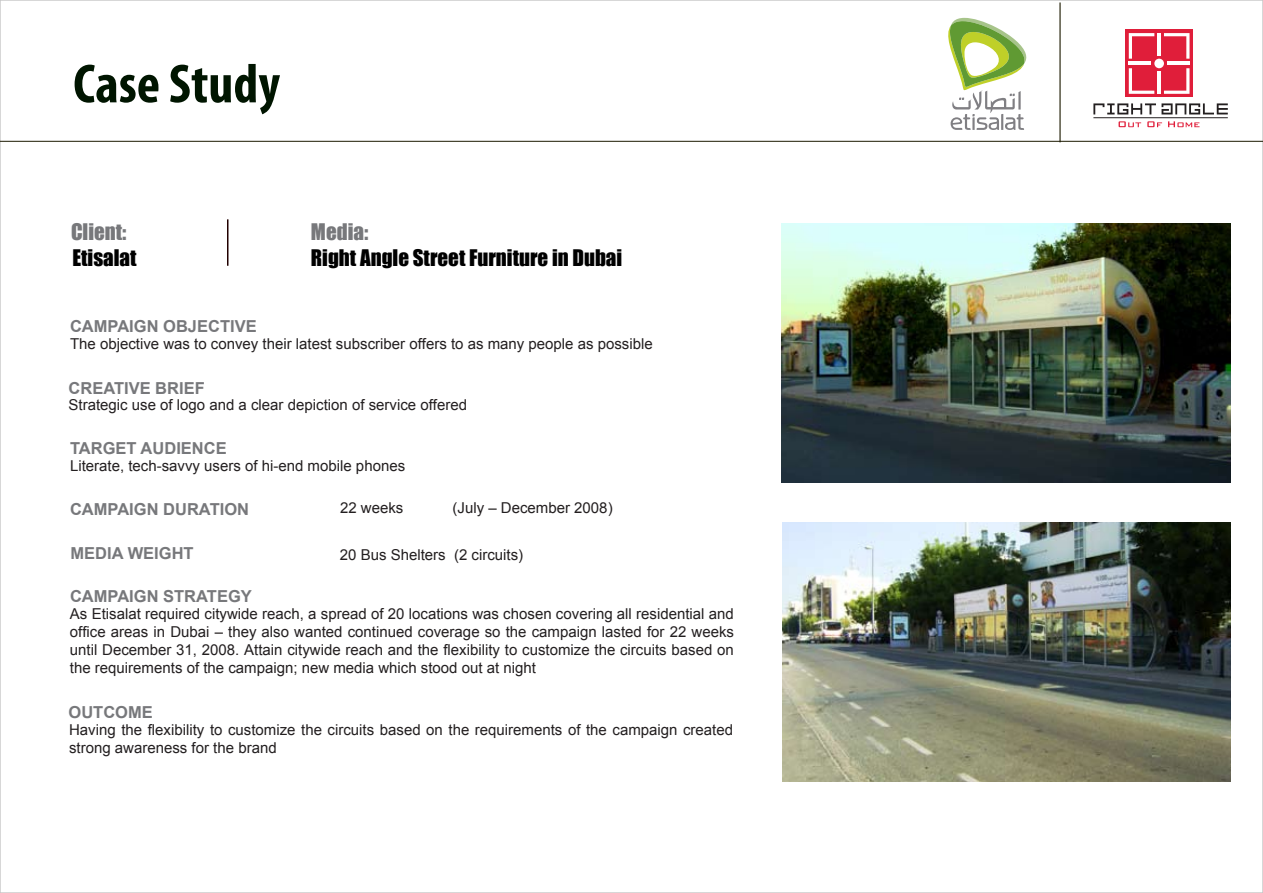
<style>
.page{position:relative;width:1263px;height:893px;background:#fff}
.page>*{position:absolute;margin:0;border:0;box-sizing:border-box;transform-origin:0 0}
.t1{font:700 condensed 55.5px "Myriad Pro";color:#001500}
.t2{font:21px "Impact";color:#000}
.t3{font:21px "Impact";color:#77787b}
.t4{font:700 16.5px "Arial";color:#77787b}
.t5{font:15px/18px "Arial";color:#231f20;text-align:justify}
</style>
<div class="page">
<hr style="left:227px;top:219px;width:1px;height:47px;background:#210000">
<svg style="left:1118px;top:121px;width:23px;height:6px"></svg>
<svg style="left:1147px;top:121px;width:15px;height:6px"></svg>
<svg style="left:1168px;top:121px;width:31px;height:6px"></svg>
<hr style="left:1093px;top:117px;width:135px;height:1px;background:#231f20">
<svg style="left:1093px;top:103px;width:135px;height:11px"></svg>
<div style="left:1125px;top:30px;width:68px;height:67px;background:#e01e3a"></div>
<div style="left:1154px;top:59px;width:10px;height:9px;background:#fff;border-radius:50%"></div>
<hr style="left:1157px;top:33px;width:4px;height:22px;background:#fff">
<hr style="left:1157px;top:71px;width:4px;height:23px;background:#fff">
<hr style="left:1129px;top:62px;width:22px;height:3px;background:#fff">
<hr style="left:1167px;top:62px;width:22px;height:3px;background:#fff">
<svg style="left:1129px;top:33px;width:25px;height:26px"></svg>
<svg style="left:1129px;top:68px;width:25px;height:26px"></svg>
<svg style="left:1164px;top:68px;width:25px;height:26px"></svg>
<svg style="left:1164px;top:33px;width:25px;height:26px"></svg>
<svg style="left:948px;top:18px;width:79px;height:112px"></svg>
<hr style="left:0;top:141px;width:1263px;height:1px;background:#1c1a00">
<hr style="left:1059px;top:2px;width:1px;height:140px;background:#1c1a00">
<img style="left:783px;top:522px;width:447px;height:260px">
<img style="left:782px;top:223px;width:449px;height:259px">
<h1 class="t1" style="left:73px;top:49px;width:208px">Case Study</h1>
<h2 class="t3" style="left:71px;top:216px;width:57px">Client:</h2>
<h2 class="t2" style="left:72px;top:241px;width:66px">Etisalat</h2>
<h2 class="t3" style="left:311px;top:216px;width:59px">Media:</h2>
<h2 class="t2" style="left:311px;top:241px;width:313px">Right Angle Street Furniture in Dubai</h2>
<p class="t4" style="left:70px;top:316px;width:188px">CAMPAIGN OBJECTIVE</p>
<p class="t5" style="left:70px;top:335px;width:584px">The objective was to convey their latest subscriber offers to as many people as possible</p>
<p class="t4" style="left:69px;top:377px;width:138px">CREATIVE BRIEF</p>
<p class="t5" style="left:69px;top:396px;width:400px">Strategic use of logo and a clear depiction of service offered</p>
<p class="t4" style="left:70px;top:437px;width:158px">TARGET AUDIENCE</p>
<p class="t5" style="left:70px;top:456px;width:337px">Literate, tech-savvy users of hi-end mobile phones</p>
<p class="t4" style="left:70px;top:498px;width:181px">CAMPAIGN DURATION</p>
<p class="t5" style="left:340px;top:499px;width:65px">22 weeks</p>
<p class="t5" style="left:453px;top:499px;width:162px">(July – December 2008)</p>
<p class="t4" style="left:71px;top:542px;width:125px">MEDIA WEIGHT</p>
<p class="t5" style="left:340px;top:546px;width:185px">20 Bus Shelters (2 circuits)</p>
<p class="t4" style="left:70px;top:586px;width:183px">CAMPAIGN STRATEGY</p>
<p class="t5" style="left:70px;top:605px;width:666px">As Etisalat required citywide reach, a spread of 20 locations was chosen covering all residential and office areas in Dubai – they also wanted continued coverage so the campaign lasted for 22 weeks until December 31, 2008. Attain citywide reach and the flexibility to customize the circuits based on the requirements of the campaign; new media which stood out at night</p>
<p class="t4" style="left:69px;top:701px;width:86px">OUTCOME</p>
<p class="t5" style="left:69px;top:721px;width:665px">Having the flexibility to customize the circuits based on the requirements of the campaign created strong awareness for the brand</p>
</div>
